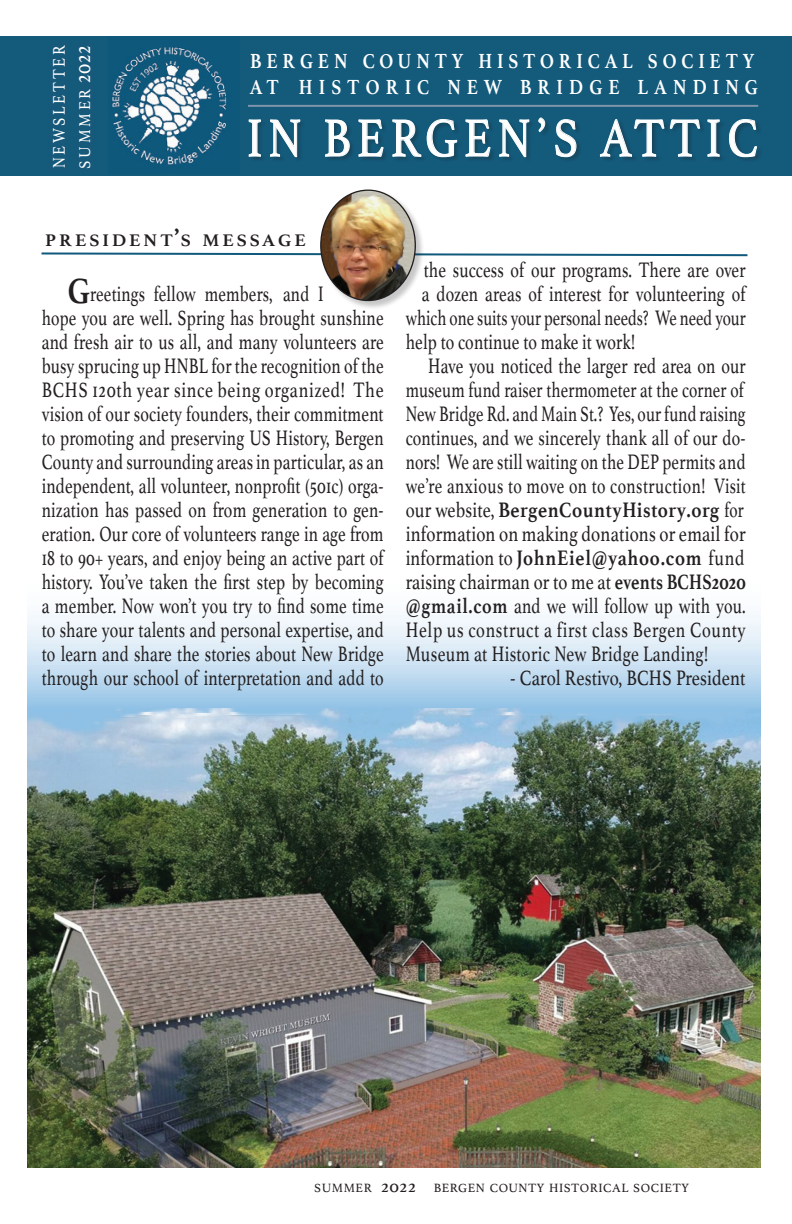
<style>
.page{position:relative;width:792px;height:1224px;background:#fff}
.page>*{position:absolute;margin:0;border:0;box-sizing:border-box;transform-origin:0 0}
.t1{font:55.2px "Athelas";letter-spacing:.13em;color:#fff;scale:.83 1}
.t2{font:23.4px "Athelas";color:#fff;scale:.82 1}
.t3{font:22px/24px "Athelas";letter-spacing:.01em;color:#231f20;scale:.74 1}
.t4{font:22px "Athelas";letter-spacing:.01em;color:#231f20;scale:.75 1}
.t5{font:22px "Athelas";letter-spacing:.01em;color:#231f20;scale:.73 1}
.t6{font:22px "Athelas";letter-spacing:.01em;color:#231f20;scale:.8 1}
.t7{font:22px "Athelas";letter-spacing:.01em;color:#231f20;scale:.72 1}
.t8{font:22px "Athelas";letter-spacing:.03em;color:#231f20;scale:.74 1}
.t9{font:22px "Athelas";letter-spacing:.04em;color:#231f20;scale:.77 1}
.t10{font:700 22px "Athelas";letter-spacing:.025em;color:#231f20;scale:.86 1}
.t11{font:22px "Athelas";letter-spacing:.01em;color:#231f20;scale:.79 1}
.t12{font:700 22px "Athelas";letter-spacing:.025em;color:#231f20;scale:.85 1}
.t13{font:22px "Athelas";letter-spacing:.01em;color:#231f20;scale:.77 1}
.t14{font:700 21.4px/26px "Athelas";letter-spacing:.255em;color:#fff;scale:.87 1}
.t15{font:700 21px "Athelas";color:#fff;scale:.9 1}
.t16{font:700 17.6px "Athelas";letter-spacing:.155em;color:#231f20;scale:1.07 1}
.t17{font:17.6px "Athelas";letter-spacing:.18em;color:#fff;scale:.86 1}
.t18{font:16.4px "Athelas";letter-spacing:.17em;color:#fff;scale:.93 1}
.t19{font:12.6px "Athelas";letter-spacing:.045em;color:#231f20}
.s1{font-size:25.2px}
.s2{font-weight:700;font-size:37.4px}
.s3{font-weight:400}
.s4{font-weight:700}
.s5{font-size:18px}
</style>
<div class="page">
<svg style="left:27px;top:615px;width:733px;height:93px;background:#cbe1f2"></svg>
<div style="left:0;top:36px;width:792px;height:140px;background:#135a7b"></div>
<div style="left:249px;top:118px;width:514px;height:44px;background:#231f20;opacity:.35"></div>
<svg style="left:248px;top:119px;width:13px;height:38px"></svg>
<svg style="left:270px;top:119px;width:31px;height:39px"></svg>
<svg style="left:324px;top:119px;width:26px;height:38px"></svg>
<svg style="left:358px;top:119px;width:26px;height:38px"></svg>
<svg style="left:392px;top:119px;width:66px;height:39px"></svg>
<svg style="left:465px;top:119px;width:26px;height:38px"></svg>
<svg style="left:499px;top:119px;width:31px;height:39px"></svg>
<svg style="left:538px;top:117px;width:8px;height:16px"></svg>
<svg style="left:555px;top:119px;width:22px;height:39px"></svg>
<svg style="left:599px;top:119px;width:102px;height:38px"></svg>
<svg style="left:707px;top:119px;width:13px;height:38px"></svg>
<svg style="left:728px;top:119px;width:30px;height:39px"></svg>
<hr style="left:248px;top:105px;width:510px;height:2px;background:#7f93ab">
<img style="left:112px;top:47px;width:115px;height:121px">
<svg style="left:41px;top:252px;width:707px;height:5px"></svg>
<div style="left:320px;top:189px;width:105px;height:121px;background:#231f20;opacity:.25"></div>
<img style="left:321px;top:191px;width:94px;height:109px">
<img style="left:27px;top:708px;width:733px;height:460px">
<p class="t17" style="left:45px;top:168px;width:145px;rotate:-90deg">NEWSLETTER</p>
<p class="t2" style="left:64px;top:83px;width:48px;rotate:-90deg">2022</p>
<p class="t14" style="left:250px;top:48px;width:586px">BERGEN COUNTY HISTORICAL SOCIETY<br>AT HISTORIC NEW BRIDGE LANDING</p>
<p class="t15" style="left:470px;top:58px;width:262px">Another recent project was a</p>
<p class="t18" style="left:72px;top:169px;width:88px;rotate:-90deg">SUMMER</p>
<h1 class="t1" style="left:247px;top:94px;width:617px">IN BERGEN’S ATTIC</h1>
<p class="t16" style="left:45px;top:226px;width:245px">PRESIDENT<span class="s1">’</span>S MESSAGE</p>
<p class="t3" style="left:42px;top:281px;width:464px;text-indent:26px"><span class="s2">G</span>reetings fellow members, and I<br>hope you are well. Spring has brought sunshine and fresh air to us all, and many volunteers are busy sprucing up HNBL for the recognition of the BCHS 120th year since being organized! The vision of our society founders, their commitment to promoting and preserving US History, Bergen County and surrounding areas in particular, as an independent, all volunteer, nonprofit (501c) orga&shy;nization has passed on from generation to gen&shy;eration. Our core of volunteers range in age from 18 to 90+ years, and enjoy being an active part of history. You’ve taken the first step by becoming a member. Now won’t you try to find some time to share your talents and personal expertise, and to learn and share the stories about New Bridge through our school of interpretation and add to</p>
<p class="t4" style="left:424px;top:252px;width:431px">the success of our programs. There are over</p>
<p class="t4" style="left:422px;top:276px;width:433px">a dozen areas of interest for volunteering of</p>
<p class="t7" style="left:406px;top:300px;width:474px">which one suits your personal needs? We need your</p>
<p class="t4" style="left:406px;top:324px;width:307px">help to continue to make it work!</p>
<p class="t4" style="left:428px;top:348px;width:425px">Have you noticed the larger red area on our</p>
<p class="t5" style="left:406px;top:372px;width:465px">museum fund raiser thermometer at the corner of</p>
<p class="t5" style="left:406px;top:396px;width:467px">New Bridge Rd. and Main St.? Yes, our fund raising</p>
<p class="t4" style="left:406px;top:420px;width:455px">continues, and we sincerely thank all of our do-</p>
<p class="t3" style="left:406px;top:449px;width:461px">nors! We are still waiting on the DEP permits and</p>
<p class="t8" style="left:406px;top:468px;width:461px">we’re anxious to move on to construction! Visit</p>
<p class="t10" style="left:406px;top:492px;width:395px"><span class="s3">our website,</span> BergenCountyHistory.org <span class="s3">for</span></p>
<p class="t6" style="left:406px;top:516px;width:426px">information on making donations or email for</p>
<p class="t12" style="left:406px;top:540px;width:400px"><span class="s3">information to</span> JohnEiel@yahoo.com <span class="s3">fund</span></p>
<p class="t11" style="left:406px;top:564px;width:432px">raising chairman or to me at <span class="s4">events BCHS2020</span></p>
<p class="t4" style="left:406px;top:588px;width:455px"><span class="s4">@gmail.com</span> and we will follow up with you.</p>
<p class="t9" style="left:406px;top:612px;width:443px">Help us construct a first class Bergen County</p>
<p class="t13" style="left:406px;top:636px;width:394px">Museum at Historic New Bridge Landing!</p>
<p class="t6" style="left:510px;top:660px;width:296px">- Carol Restivo, BCHS President</p>
<p class="t19" style="left:314px;top:1178px;width:376px">SUMMER <span class="s5">2022</span> BERGEN COUNTY HISTORICAL SOCIETY</p>
</div>
